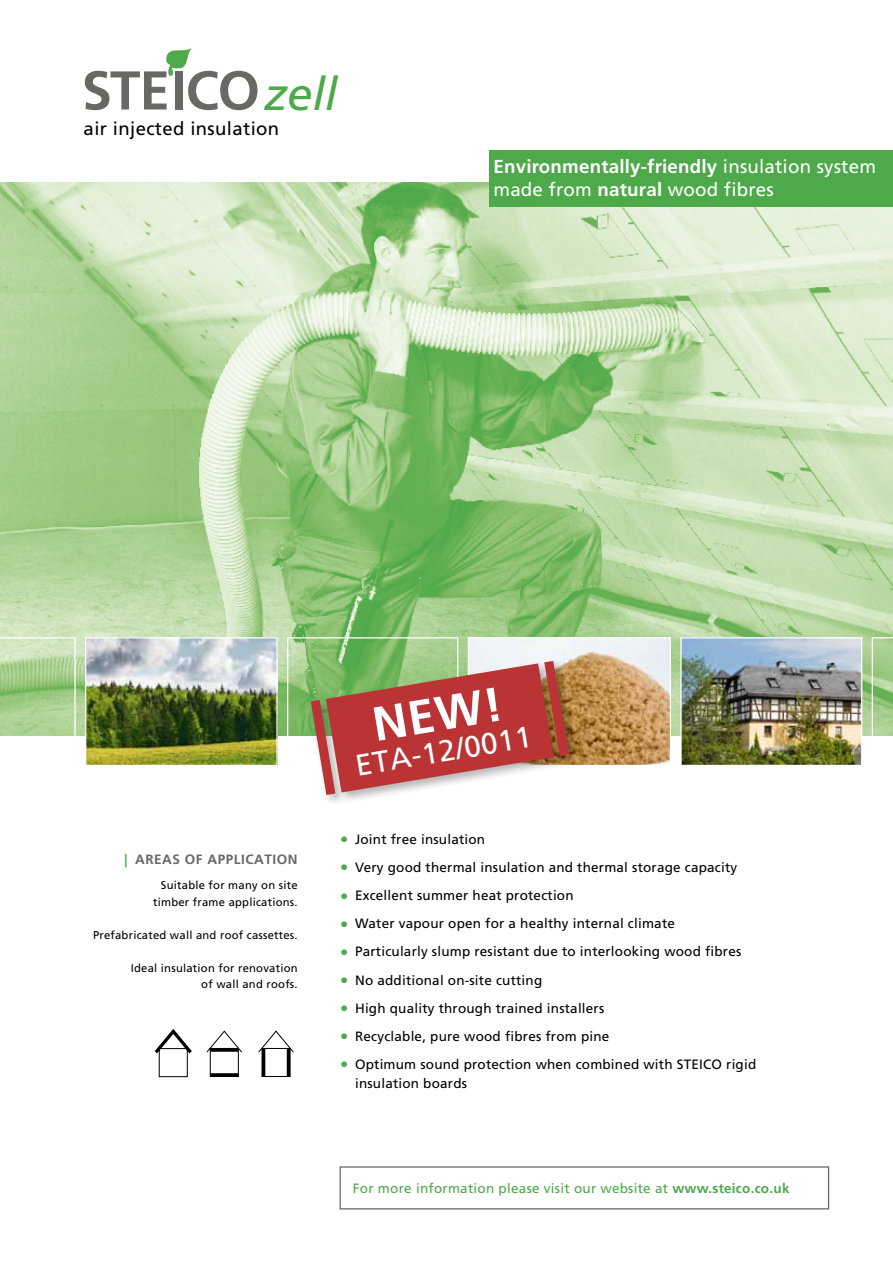
<style>
.page{position:relative;width:893px;height:1263px;background:#fff}
.page>*{position:absolute;margin:0;border:0;box-sizing:border-box;transform-origin:0 0}
.t1{font:700 48px "Frutiger";color:#fff}
.t2{font:italic 46.2px "Frutiger";color:#4da94a}
.t3{font:29.85px "Frutiger";color:#fff}
.t4{font:18.75px/22.5px "Frutiger";letter-spacing:.01em;color:#fff}
.t5{font:18.6px "Frutiger";letter-spacing:.02em;color:#000}
.t6{font:13.5px/18.8px "Frutiger";letter-spacing:.015em;color:#000}
.t7{font:13.5px "Frutiger";letter-spacing:.02em;color:#4da94a}
.t8{font:700 13.5px "Frutiger";letter-spacing:.04em;color:#6a6864}
.t9{font:11.25px/16.5px "Frutiger";letter-spacing:.02em;color:#000;text-align:right}
.s1{font-weight:700}
.s2{color:#4da94a}
.s3{font-size:16.5px;color:#4da94a}
</style>
<div class="page">
<img style="left:0;top:183px;width:893px;height:553px">
<svg style="left:85px;top:47px;width:172px;height:63px"></svg>
<div style="left:489px;top:150px;width:404px;height:57px;background:#4da94a"></div>
<img style="left:87px;top:639px;width:189px;height:125px">
<div style="left:85px;top:637px;width:193px;height:129px;border:1px solid #fff"></div>
<div style="left:287px;top:637px;width:171px;height:129px;border:1px solid #fff"></div>
<svg style="left:0;top:637px;width:76px;height:99px;background:#afd399"></svg>
<svg style="left:872px;top:637px;width:21px;height:99px;background:#a5ce8e"></svg>
<img style="left:470px;top:639px;width:199px;height:125px">
<div style="left:468px;top:637px;width:203px;height:129px;border:1px solid #fff"></div>
<img style="left:682px;top:639px;width:178px;height:125px">
<div style="left:680px;top:637px;width:182px;height:129px;border:1px solid #fff"></div>
<div style="left:340px;top:1166px;width:489px;height:43px;border:1px solid #6a6864"></div>
<div style="left:262px;top:1048px;width:28px;height:29px;border:1px solid #000"></div>
<svg style="left:258px;top:1030px;width:36px;height:23px"></svg>
<hr style="left:262px;top:1048px;width:3px;height:28px;background:#000">
<hr style="left:287px;top:1048px;width:3px;height:28px;background:#000">
<div style="left:159px;top:1048px;width:29px;height:29px;border:1px solid #000"></div>
<svg style="left:154px;top:1029px;width:38px;height:28px"></svg>
<svg style="left:206px;top:1030px;width:36px;height:47px"></svg>
<svg style="left:210px;top:1048px;width:28px;height:4px"></svg>
<hr style="left:210px;top:1073px;width:28px;height:3px;background:#000">
<div style="left:307px;top:657px;width:274px;height:150px;background:#000;opacity:.3"></div>
<svg style="left:311px;top:661px;width:258px;height:134px;background:#ba6a5e"></svg>
<h2 class="t2" style="left:265px;top:67px;width:75px">zell</h2>
<h3 class="t5" style="left:84px;top:118px;width:197px">air injected insulation</h3>
<h3 class="t4" style="left:493px;top:155px;width:384px"><span class="s1">Environmentally-friendly</span> insulation system made from <span class="s1">natural</span> wood fibres</h3>
<h1 class="t1" style="left:369px;top:696px;width:132px;rotate:-9deg">NEW!</h1>
<h3 class="t3" style="left:353px;top:747px;width:180px;rotate:-9deg">ETA-12/0011</h3>
<p class="t8" style="left:124px;top:851px;width:175px"><span class="s2">|</span> AREAS OF APPLICATION</p>
<p class="t9" style="left:153px;top:877px;width:146px">Suitable for many on site timber frame applications.</p>
<p class="t9" style="left:93px;top:927px;width:206px">Prefabricated wall and roof cassettes.</p>
<p class="t9" style="left:131px;top:960px;width:168px">Ideal insulation for renovation of wall and roofs.</p>
<p class="t6" style="left:340px;top:830px;width:146px"><span class="s3">•</span> Joint free insulation</p>
<p class="t6" style="left:340px;top:858px;width:399px"><span class="s3">•</span> Very good thermal insulation and thermal storage capacity</p>
<p class="t6" style="left:340px;top:886px;width:235px"><span class="s3">•</span> Excellent summer heat protection</p>
<p class="t6" style="left:340px;top:914px;width:336px"><span class="s3">•</span> Water vapour open for a healthy internal climate</p>
<p class="t6" style="left:340px;top:942px;width:403px"><span class="s3">•</span> Particularly slump resistant due to interlooking wood fibres</p>
<p class="t6" style="left:340px;top:970px;width:204px"><span class="s3">•</span> No additional on-site cutting</p>
<p class="t6" style="left:340px;top:999px;width:266px"><span class="s3">•</span> High quality through trained installers</p>
<p class="t6" style="left:340px;top:1027px;width:271px"><span class="s3">•</span> Recyclable, pure wood fibres from pine</p>
<p class="t6" style="left:355px;top:1055px;width:403px;text-indent:-15px"><span class="s3">•</span> Optimum sound protection when combined with STEICO rigid insulation boards</p>
<p class="t7" style="left:353px;top:1181px;width:438px">For more information please visit our website at <span class="s1">www.steico.co.uk</span></p>
</div>
